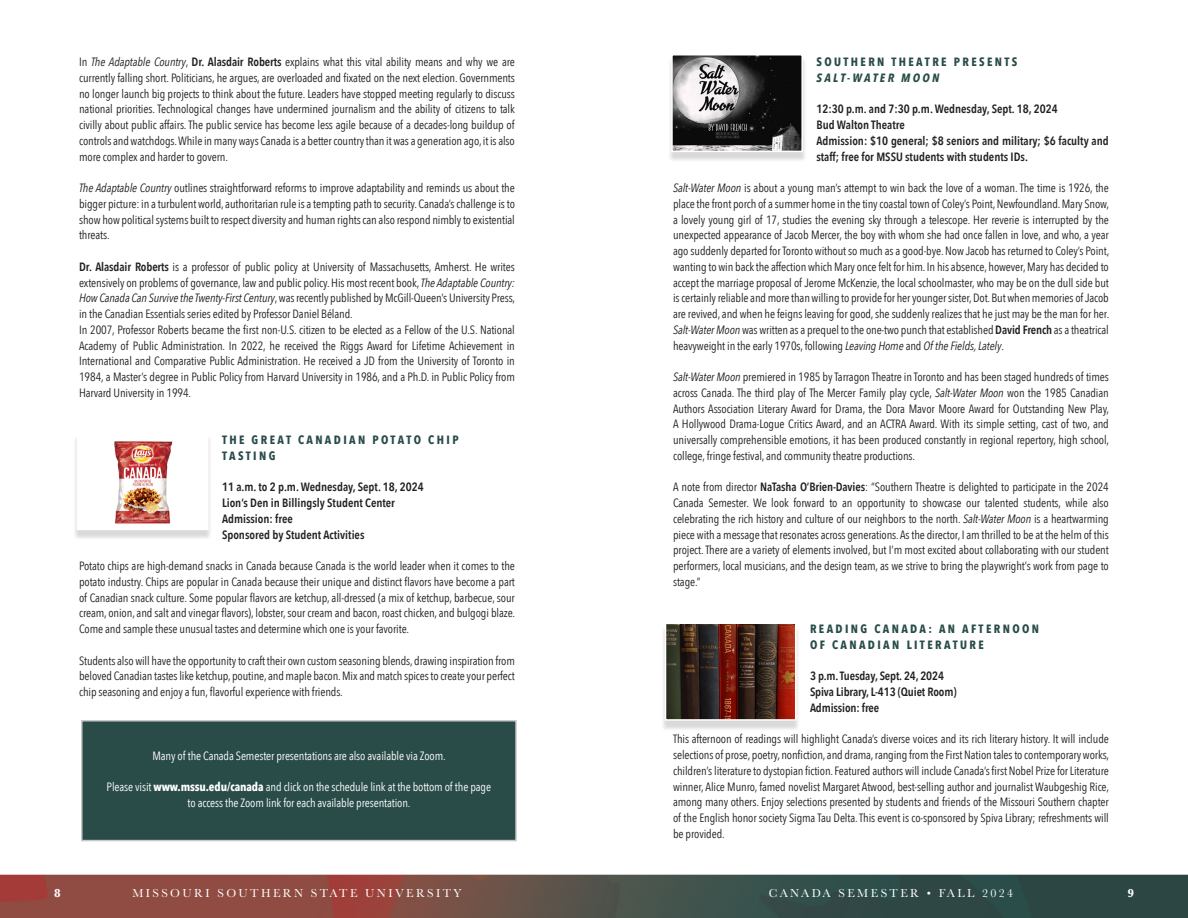
<style>
.page{position:relative;width:1188px;height:918px;background:#fff}
.page>*{position:absolute;margin:0;border:0;box-sizing:border-box;transform-origin:0 0}
.t1{font:12px/15.8px "Avenir Next Condensed";letter-spacing:-.01em;color:#231f20;text-align:justify}
.Information{font:600 12px/15.8px "Avenir Next Condensed";color:#231f20}
.t2{font:12px/15.8px "Avenir Next Condensed";letter-spacing:-.01em;color:#fff;text-align:center}
.Header_-_Main{font:700 12px/15.8px "Avenir Next Condensed";letter-spacing:.2em;color:#294c49}
.t3{font:12px "Baskerville";letter-spacing:.2em;color:#fff}
.Header_-_Main-2{font:italic 700 12px "Avenir Next Condensed";letter-spacing:.2em;color:#294c49}
.t4{font:700 12px "Baskerville";color:#fff}
.s1{font-style:italic}
.s2{font-weight:600}
.s3{font-weight:700}
</style>
<div class="page">
<img style="left:0;top:841px;width:1188px;height:77px">
<div style="left:74px;top:436px;width:138px;height:104px;background:#231f20;opacity:.17"></div>
<img style="left:76px;top:436px;width:133px;height:95px">
<div style="left:668px;top:58px;width:138px;height:104px;background:#231f20;opacity:.17"></div>
<svg style="left:670px;top:55px;width:134px;height:98px;background:#5f5e5f"></svg>
<div style="left:662px;top:626px;width:138px;height:105px;background:#231f20;opacity:.17"></div>
<img style="left:664px;top:624px;width:133px;height:97px">
<div style="left:81px;top:720px;width:436px;height:121px;background:#294c49;border:2px solid #cac8c8"></div>
<p class="t1" style="left:79px;top:53px;width:437px">In <span class="s1">The Adaptable Country</span>, <span class="s2">Dr. Alasdair Roberts</span> explains what this vital ability means and why we are currently falling short. Politicians, he argues, are overloaded and fixated on the next election. Governments no longer launch big projects to think about the future. Leaders have stopped meeting regularly to discuss national priorities. Technological changes have undermined journalism and the ability of citizens to talk civilly about public affairs. The public service has become less agile because of a decades-long buildup of controls and watchdogs. While in many ways Canada is a better country than it was a generation ago, it is also more complex and harder to govern.</p>
<p class="t1" style="left:79px;top:179px;width:437px"><span class="s1">The Adaptable Country</span> outlines straightforward reforms to improve adaptability and reminds us about the bigger picture: in a turbulent world, authoritarian rule is a tempting path to security. Canada’s challenge is to show how political systems built to respect diversity and human rights can also respond nimbly to existential threats.</p>
<p class="t1" style="left:79px;top:258px;width:438px"><span class="s2">Dr. Alasdair Roberts</span> is a professor of public policy at University of Massachusetts, Amherst. He writes extensively on problems of governance, law and public policy. His most recent book, <span class="s1">The Adaptable Country:<br>How Canada Can Survive the Twenty-First Century</span>, was recently published by McGill-Queen’s University Press, in the Canadian Essentials series edited by Professor Daniel Béland.</p>
<p class="t1" style="left:79px;top:321px;width:437px">In 2007, Professor Roberts became the first non-U.S. citizen to be elected as a Fellow of the U.S. National Academy of Public Administration. In 2022, he received the Riggs Award for Lifetime Achievement in International and Comparative Public Administration. He received a JD from the University of Toronto in 1984, a Master’s degree in Public Policy from Harvard University in 1986, and a Ph.D. in Public Policy from Harvard University in 1994.</p>
<p class="Header_-_Main" style="left:222px;top:432px;width:238px">THE GREAT CANADIAN POTATO CHIP<br>TASTING</p>
<p class="Information" style="left:222px;top:479px;width:203px">11 a.m. to 2 p.m. Wednesday, Sept. 18, 2024</p>
<p class="Information" style="left:222px;top:495px;width:174px">Lion’s Den in Billingsly Student Center</p>
<p class="Information" style="left:222px;top:510px;width:72px">Admission: free</p>
<p class="Information" style="left:222px;top:526px;width:144px">Sponsored by Student Activities</p>
<p class="t1" style="left:79px;top:557px;width:438px">Potato chips are high-demand snacks in Canada because Canada is the world leader when it comes to the potato industry. Chips are popular in Canada because their unique and distinct flavors have become a part of Canadian snack culture. Some popular flavors are ketchup, all-dressed (a mix of ketchup, barbecue, sour cream, onion, and salt and vinegar flavors), lobster, sour cream and bacon, roast chicken, and bulgogi blaze.<br>Come and sample these unusual tastes and determine which one is your favorite.</p>
<p class="t1" style="left:79px;top:652px;width:437px">Students also will have the opportunity to craft their own custom seasoning blends, drawing inspiration from beloved Canadian tastes like ketchup, poutine, and maple bacon. Mix and match spices to create your perfect chip seasoning and enjoy a fun, flavorful experience with friends.</p>
<p class="t2" style="left:152px;top:747px;width:295px">Many of the Canada Semester presentations are also available via Zoom.</p>
<p class="t2" style="left:107px;top:778px;width:386px">Please visit <span class="s3">www.mssu.edu/canada</span> and click on the schedule link at the bottom of the page to access the Zoom link for each available presentation.</p>
<p class="Header_-_Main" style="left:816px;top:54px;width:202px">SOUTHERN THEATRE PRESENTS</p>
<p class="Header_-_Main-2" style="left:816px;top:70px;width:124px">SALT-WATER MOON</p>
<p class="Information" style="left:816px;top:101px;width:243px">12:30 p.m. and 7:30 p.m. Wednesday, Sept. 18, 2024</p>
<p class="Information" style="left:816px;top:117px;width:90px">Bud Walton Theatre</p>
<p class="Information" style="left:816px;top:132px;width:294px">Admission: $10 general; $8 seniors and military; $6 faculty and staff; free for MSSU students with students IDs.</p>
<p class="t1" style="left:673px;top:179px;width:438px"><span class="s1">Salt-Water Moon</span> is about a young man’s attempt to win back the love of a woman. The time is 1926, the place the front porch of a summer home in the tiny coastal town of Coley’s Point, Newfoundland. Mary Snow, a lovely young girl of 17, studies the evening sky through a telescope. Her reverie is interrupted by the unexpected appearance of Jacob Mercer, the boy with whom she had once fallen in love, and who, a year ago suddenly departed for Toronto without so much as a good-bye. Now Jacob has returned to Coley’s Point, wanting to win back the affection which Mary once felt for him. In his absence, however, Mary has decided to accept the marriage proposal of Jerome McKenzie, the local schoolmaster, who may be on the dull side but is certainly reliable and more than willing to provide for her younger sister, Dot. But when memories of Jacob are revived, and when he feigns leaving for good, she suddenly realizes that he just may be the man for her.<br><span class="s1">Salt-Water Moon</span> was written as a prequel to the one-two punch that established <span class="s2">David French</span> as a theatrical heavyweight in the early 1970s, following <span class="s1">Leaving Home</span> and <span class="s1">Of the Fields, Lately</span>.</p>
<p class="t1" style="left:673px;top:368px;width:438px"><span class="s1">Salt-Water Moon</span> premiered in 1985 by Tarragon Theatre in Toronto and has been staged hundreds of times across Canada. The third play of The Mercer Family play cycle, <span class="s1">Salt-Water Moon</span> won the 1985 Canadian Authors Association Literary Award for Drama, the Dora Mavor Moore Award for Outstanding New Play, A Hollywood Drama-Logue Critics Award, and an ACTRA Award. With its simple setting, cast of two, and universally comprehensible emotions, it has been produced constantly in regional repertory, high school, college, fringe festival, and community theatre productions.</p>
<p class="t1" style="left:673px;top:479px;width:437px">A note from director <span class="s2">NaTasha O’Brien-Davies</span>: “Southern Theatre is delighted to participate in the 2024<br>Canada Semester. We look forward to an opportunity to showcase our talented students, while also celebrating the rich history and culture of our neighbors to the north. <span class="s1">Salt-Water Moon</span> is a heartwarming piece with a message that resonates across generations. As the director, I am thrilled to be at the helm of this project. There are a variety of elements involved, but I’m most excited about collaborating with our student performers, local musicians, and the design team, as we strive to bring the playwright’s work from page to stage.”</p>
<p class="Header_-_Main" style="left:810px;top:621px;width:231px">READING CANADA: AN AFTERNOON</p>
<p class="Header_-_Main" style="left:810px;top:637px;width:175px">OF CANADIAN LITERATURE</p>
<p class="Information" style="left:810px;top:668px;width:136px">3 p.m. Tuesday, Sept. 24, 2024</p>
<p class="Information" style="left:810px;top:684px;width:148px">Spiva Library, L-413 (Quiet Room)</p>
<p class="Information" style="left:810px;top:699px;width:71px">Admission: free</p>
<p class="t1" style="left:673px;top:731px;width:438px">This afternoon of readings will highlight Canada’s diverse voices and its rich literary history. It will include selections of prose, poetry, nonfiction, and drama, ranging from the First Nation tales to contemporary works, children’s literature to dystopian fiction. Featured authors will include Canada’s first Nobel Prize for Literature winner, Alice Munro, famed novelist Margaret Atwood, best-selling author and journalist Waubgeshig Rice, among many others. Enjoy selections presented by students and friends of the Missouri Southern chapter of the English honor society Sigma Tau Delta. This event is co-sponsored by Spiva Library; refreshments will be provided.</p>
<p class="t4" style="left:54px;top:885px;width:8px">8</p>
<p class="t3" style="left:132px;top:886px;width:331px">MISSOURI SOUTHERN STATE UNIVERSITY</p>
<p class="t3" style="left:769px;top:886px;width:246px">CANADA SEMESTER • FALL 2024</p>
<p class="t4" style="left:1128px;top:885px;width:8px">9</p>
</div>
